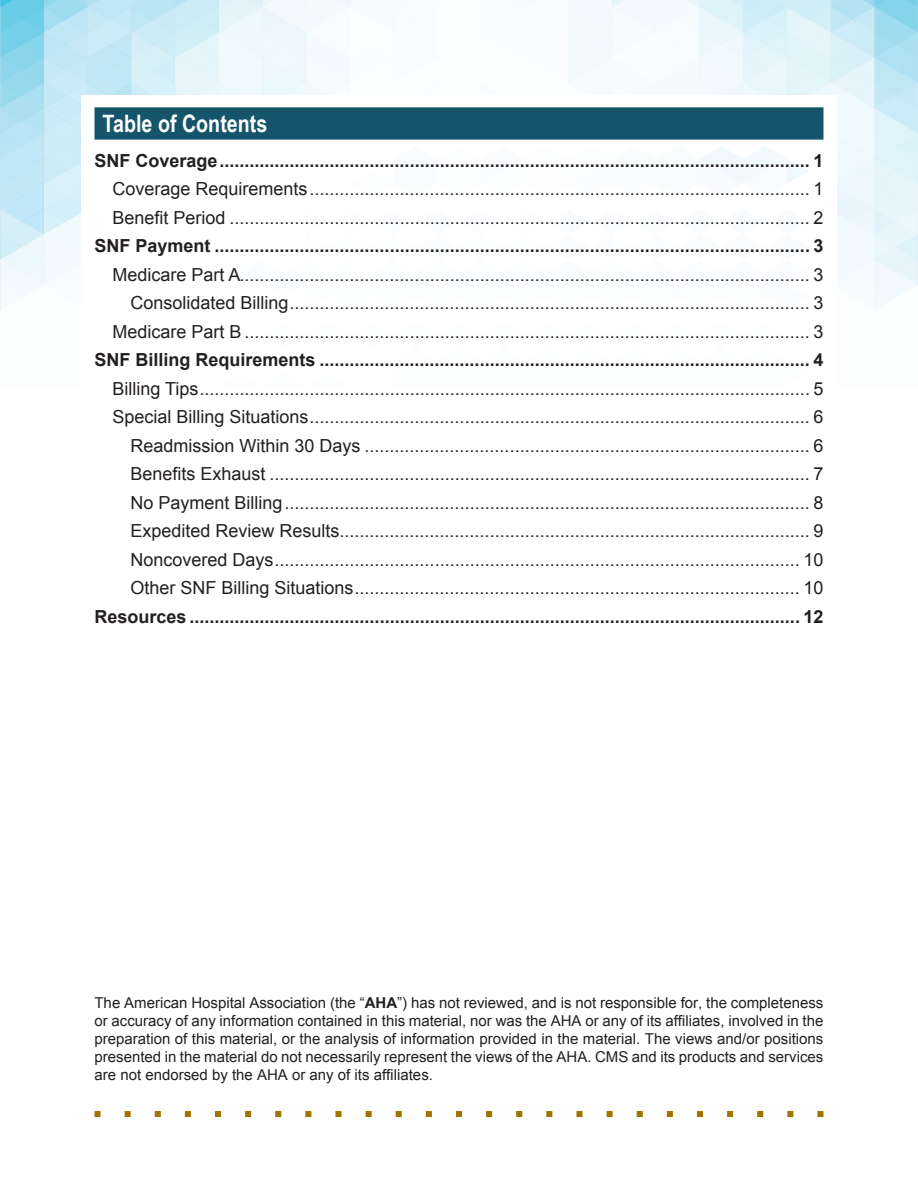
<style>
.page{position:relative;width:918px;height:1188px;background:#fff}
.page>*{position:absolute;margin:0;border:0;box-sizing:border-box;transform-origin:0 0}
.t1{font:700 24px "Arial Narrow";color:#fff}
.t2{font:18px "Arial";color:#231f20}
.t3{font:700 18px "Arial";color:#231f20}
.Disclaimer{font:15px/18px "Arial";color:#231f20;text-align:justify}
.s1{font-weight:700}
</style>
<div class="page">
<svg style="left:94px;top:1111px;width:730px;height:6px"></svg>
<svg style="left:0;top:0;width:918px;height:310px"></svg>
<div style="left:94px;top:107px;width:730px;height:33px;background:#14556b"></div>
<h2 class="t1" style="left:103px;top:106px;width:166px">Table of Contents</h2>
<p class="t3" style="left:94px;top:148px;width:730px">SNF Coverage ...................................................................................................................... 1</p>
<p class="t2" style="left:112px;top:177px;width:712px">Coverage Requirements.................................................................................................... 1</p>
<p class="t2" style="left:112px;top:206px;width:712px">Benefit Period .................................................................................................................... 2</p>
<p class="t3" style="left:94px;top:234px;width:730px">SNF Payment ....................................................................................................................... 3</p>
<p class="t2" style="left:112px;top:263px;width:712px">Medicare Part A.................................................................................................................. 3</p>
<p class="t2" style="left:130px;top:291px;width:694px">Consolidated Billing........................................................................................................ 3</p>
<p class="t2" style="left:112px;top:320px;width:712px">Medicare Part B ................................................................................................................. 3</p>
<p class="t3" style="left:94px;top:348px;width:730px">SNF Billing Requirements .................................................................................................. 4</p>
<p class="t2" style="left:112px;top:377px;width:712px">Billing Tips.......................................................................................................................... 5</p>
<p class="t2" style="left:112px;top:405px;width:712px">Special Billing Situations.................................................................................................... 6</p>
<p class="t2" style="left:130px;top:434px;width:676px">Readmission Within 30 Days ........................................................................................</p>
<p class="t2" style="left:813px;top:434px;width:12px">6</p>
<p class="t2" style="left:130px;top:462px;width:694px">Benefits Exhaust ...................................................................................................... 7</p>
<p class="t2" style="left:130px;top:491px;width:694px">No Payment Billing. 8</p>
<p class="t2" style="left:130px;top:519px;width:694px">Expedited Review Results.............................................................................................. 9</p>
<p class="t2" style="left:130px;top:548px;width:694px">Noncovered Days. 10</p>
<p class="t2" style="left:130px;top:576px;width:694px">Other SNF Billing Situations. 10</p>
<p class="t3" style="left:94px;top:604px;width:730px">Resources ....................................................................................................................... 12</p>
<p class="Disclaimer" style="left:94px;top:994px;width:730px">The American Hospital Association (the “<span class="s1">AHA</span>”) has not reviewed, and is not responsible for, the completeness or accuracy of any information contained in this material, nor was the AHA or any of its affiliates, involved in the preparation of this material, or the analysis of information provided in the material. The views and/or positions presented in the material do not necessarily represent the views of the AHA. CMS and its products and services are not endorsed by the AHA or any of its affiliates.</p>
</div>
